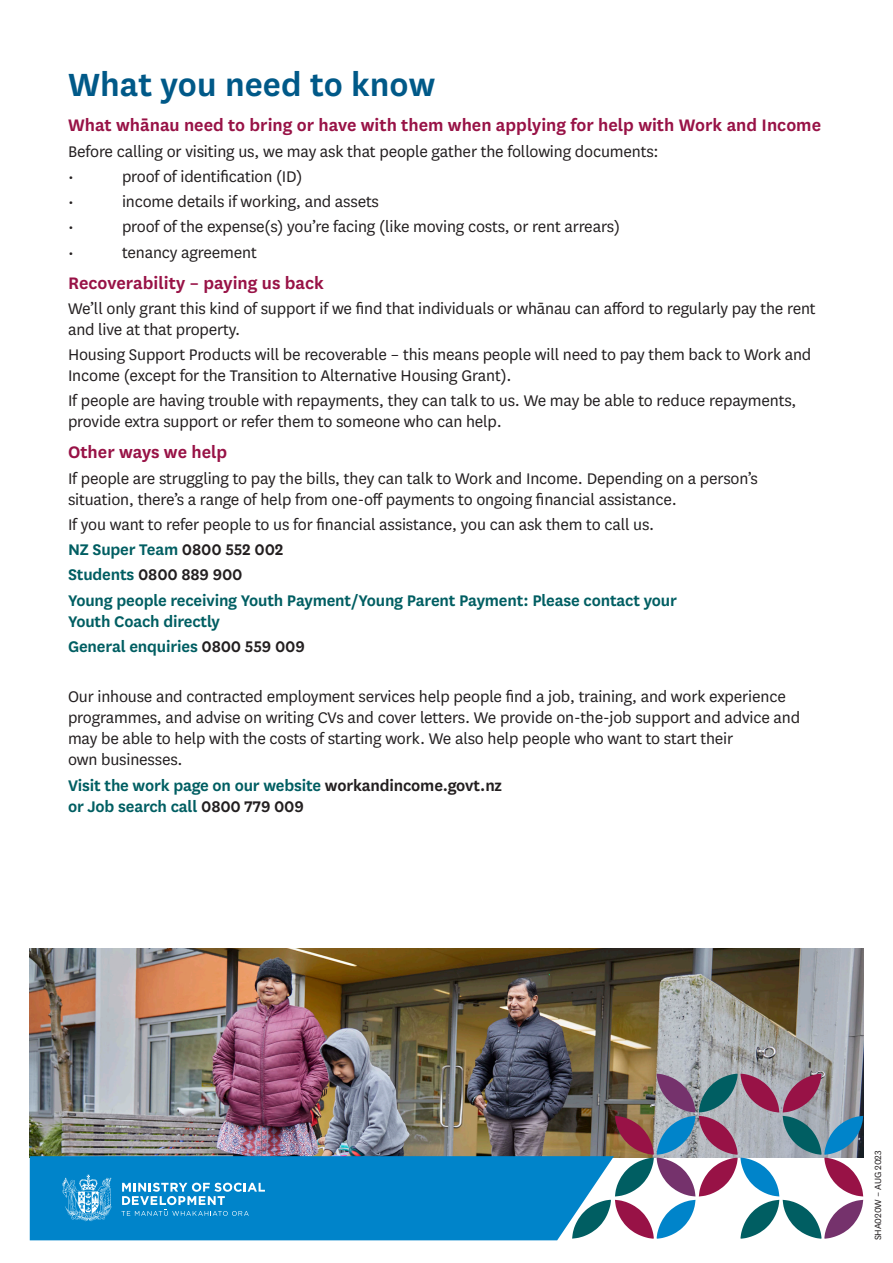
<style>
.page{position:relative;width:893px;height:1263px;background:#fff}
.page>*{position:absolute;margin:0;border:0;box-sizing:border-box;transform-origin:0 0}
.Heading_2{font:600 37.5px "National";color:#005988}
.Heading_4{font:600 19.5px "National";color:#981246}
.Body_text{font:18px/21px "National";letter-spacing:-.01em;color:#231f20}
.Body_text-2{font:600 18px/21px "National";letter-spacing:-.01em;color:#005e62}
.Body_text-3{font:600 18px "National";letter-spacing:-.01em;color:#231f20}
.Body_text-4{font:10.5px "National";letter-spacing:-.01em;color:#231f20}
.s1{color:#231f20}
.s2{color:#005e62}
</style>
<div class="page">
<img style="left:30px;top:949px;width:833px;height:207px">
<div style="left:30px;top:1156px;width:542px;height:84px;background:#0084ca"></div>
<svg style="left:62px;top:1175px;width:50px;height:46px;background:#45a5d8"></svg>
<svg style="left:121px;top:1183px;width:144px;height:33px;background:#3ea1d6"></svg>
<svg style="left:572px;top:1074px;width:291px;height:165px"></svg>
<p class="Heading_2" style="left:68px;top:59px;width:369px">What you need to know</p>
<p class="Heading_4" style="left:68px;top:112px;width:755px">What whānau need to bring or have with them when applying for help with Work and Income</p>
<p class="Body_text" style="left:68px;top:140px;width:592px">Before calling or visiting us, we may ask that people gather the following documents:</p>
<p class="Body_text" style="left:68px;top:165px;width:7px">•</p>
<p class="Body_text" style="left:122px;top:165px;width:182px">proof of identification (ID)</p>
<p class="Body_text" style="left:68px;top:190px;width:7px">•</p>
<p class="Body_text" style="left:122px;top:190px;width:258px">income details if working, and assets</p>
<p class="Body_text" style="left:68px;top:216px;width:7px">•</p>
<p class="Body_text" style="left:122px;top:216px;width:499px">proof of the expense(s) you’re facing (like moving costs, or rent arrears)</p>
<p class="Body_text" style="left:68px;top:241px;width:7px">•</p>
<p class="Body_text" style="left:122px;top:241px;width:136px">tenancy agreement</p>
<p class="Heading_4" style="left:68px;top:269px;width:258px">Recoverability – paying us back</p>
<p class="Body_text" style="left:68px;top:297px;width:749px">We’ll only grant this kind of support if we find that individuals or whānau can afford to regularly pay the rent and live at that property.</p>
<p class="Body_text" style="left:68px;top:343px;width:745px">Housing Support Products will be recoverable – this means people will need to pay them back to Work and<br>Income (except for the Transition to Alternative Housing Grant).</p>
<p class="Body_text" style="left:68px;top:390px;width:730px">If people are having trouble with repayments, they can talk to us. We may be able to reduce repayments, provide extra support or refer them to someone who can help.</p>
<p class="Heading_4" style="left:68px;top:439px;width:161px">Other ways we help</p>
<p class="Body_text" style="left:68px;top:467px;width:691px">If people are struggling to pay the bills, they can talk to Work and Income. Depending on a person’s situation, there’s a range of help from one-off payments to ongoing financial assistance.</p>
<p class="Body_text" style="left:68px;top:513px;width:588px">If you want to refer people to us for financial assistance, you can ask them to call us.</p>
<p class="Body_text-2" style="left:68px;top:538px;width:217px">NZ Super Team <span class="s1">0800 552 002</span></p>
<p class="Body_text-3" style="left:68px;top:562px;width:176px"><span class="s2">Students</span> 0800 889 900</p>
<p class="Body_text-2" style="left:68px;top:588px;width:610px">Young people receiving Youth Payment/Young Parent Payment: Please contact your<br>Youth Coach directly</p>
<p class="Body_text-2" style="left:68px;top:635px;width:238px">General enquiries <span class="s1">0800 559 009</span></p>
<p class="Body_text" style="left:68px;top:686px;width:734px">Our inhouse and contracted employment services help people find a job, training, and work experience programmes, and advise on writing CVs and cover letters. We provide on-the-job support and advice and may be able to help with the costs of starting work. We also help people who want to start their<br>own businesses.</p>
<p class="Body_text-2" style="left:68px;top:773px;width:436px">Visit the work page on our website <span class="s1">workandincome.govt.nz </span>or Job search call <span class="s1">0800 779 009</span></p>
<p class="Body_text-4" style="left:871px;top:1240px;width:91px;rotate:-90deg">SHA020W – AUG 2023</p>
</div>
